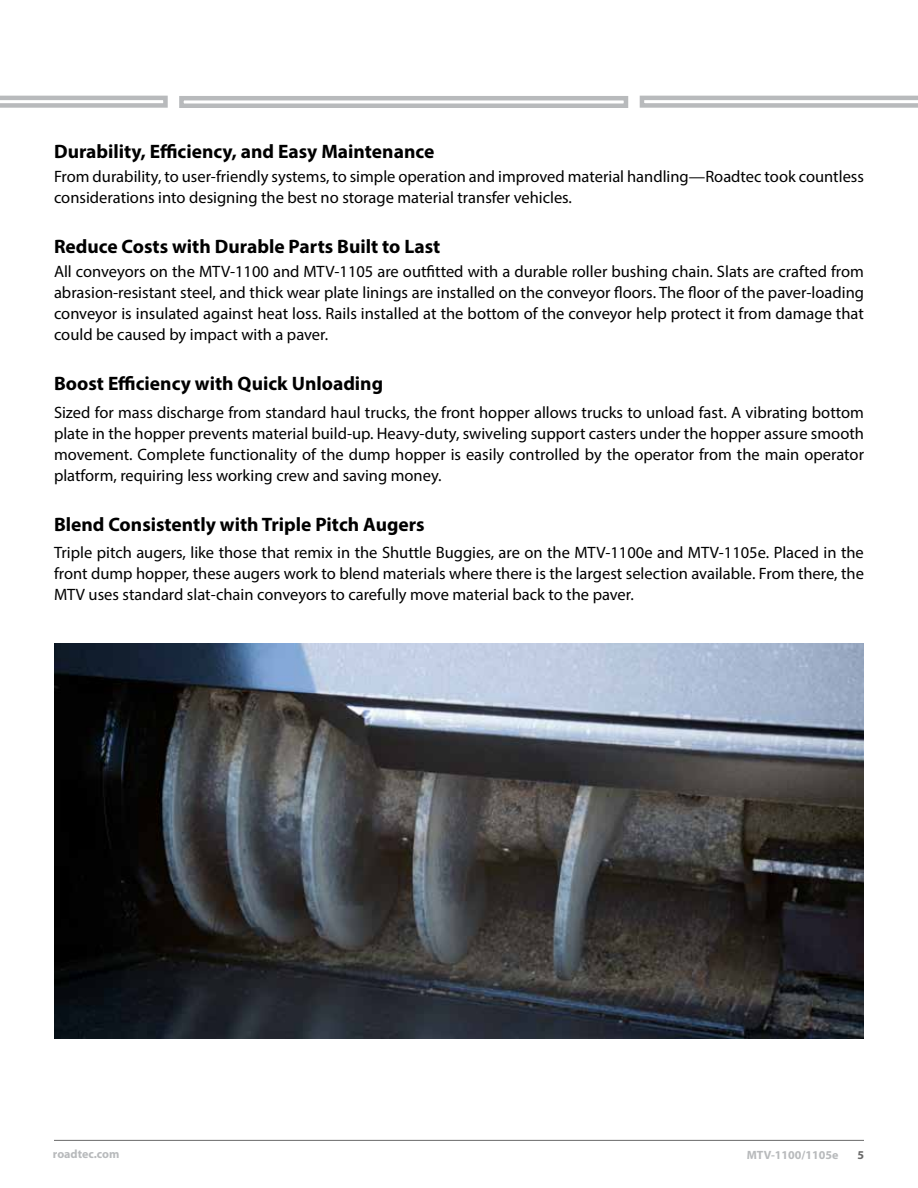
<style>
.page{position:relative;width:918px;height:1188px;background:#fff}
.page>*{position:absolute;margin:0;border:0;box-sizing:border-box;transform-origin:0 0}
.t1{font:700 19.5px "Myriad Pro";color:#000}
.t2{font:16.5px/21px "Myriad Pro";color:#000;text-align:justify}
.t3{font:700 12px "Myriad Pro";color:#b8babc}
.t4{font:700 12px "Myriad Pro";color:#696969}
</style>
<div class="page">
<hr style="left:54px;top:1140px;width:810px;height:1px;background:#696969">
<svg style="left:0;top:96px;width:168px;height:12px"></svg>
<svg style="left:640px;top:96px;width:278px;height:12px"></svg>
<div style="left:179px;top:96px;width:449px;height:12px;border:5px solid #b8babc"></div>
<img style="left:54px;top:644px;width:810px;height:395px">
<p class="t1" style="left:54px;top:144px;width:382px">Durability, Efficiency, and Easy Maintenance</p>
<p class="t2" style="left:54px;top:168px;width:812px">From durability, to user-friendly systems, to simple operation and improved material handling—Roadtec took countless considerations into designing the best no storage material transfer vehicles.</p>
<p class="t1" style="left:54px;top:239px;width:388px">Reduce Costs with Durable Parts Built to Last</p>
<p class="t2" style="left:54px;top:262px;width:812px">All conveyors on the MTV-1100 and MTV-1105 are outfitted with a durable roller bushing chain. Slats are crafted from abrasion-resistant steel, and thick wear plate linings are installed on the conveyor floors. The floor of the paver-loading conveyor is insulated against heat loss. Rails installed at the bottom of the conveyor help protect it from damage that could be caused by impact with a paver.</p>
<p class="t1" style="left:54px;top:376px;width:331px">Boost Efficiency with Quick Unloading</p>
<p class="t2" style="left:54px;top:403px;width:812px">Sized for mass discharge from standard haul trucks, the front hopper allows trucks to unload fast. A vibrating bottom plate in the hopper prevents material build-up. Heavy-duty, swiveling support casters under the hopper assure smooth movement. Complete functionality of the dump hopper is easily controlled by the operator from the main operator platform, requiring less working crew and saving money.</p>
<p class="t1" style="left:54px;top:516px;width:372px">Blend Consistently with Triple Pitch Augers</p>
<p class="t2" style="left:54px;top:544px;width:811px">Triple pitch augers, like those that remix in the Shuttle Buggies, are on the MTV-1100e and MTV-1105e. Placed in the front dump hopper, these augers work to blend materials where there is the largest selection available. From there, the MTV uses standard slat-chain conveyors to carefully move material back to the paver.</p>
<p class="t3" style="left:53px;top:1147px;width:68px">roadtec.com</p>
<p class="t3" style="left:747px;top:1148px;width:93px">MTV-1100/1105e</p>
<p class="t4" style="left:857px;top:1150px;width:8px">5</p>
</div>
